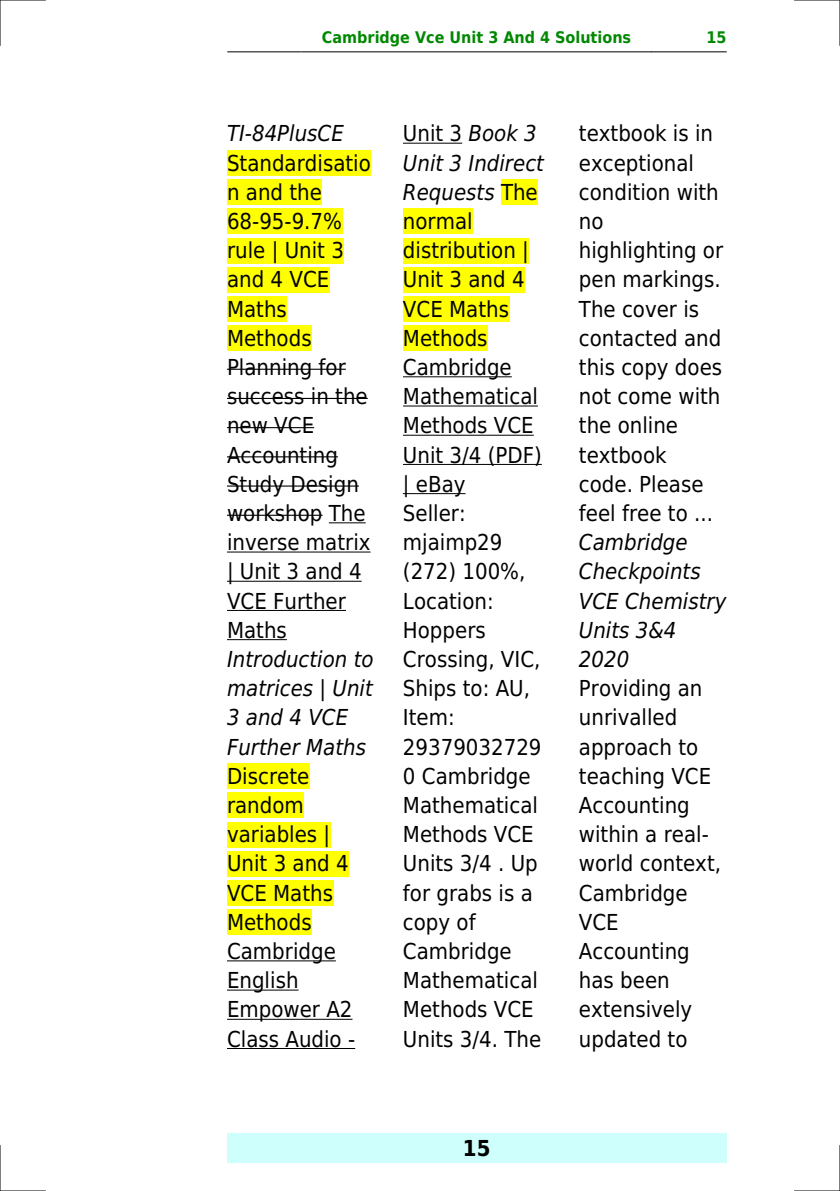
<style>
.page{position:relative;width:840px;height:1191px;background:#fff}
.page>*{position:absolute;margin:0;border:0;box-sizing:border-box;transform-origin:0 0}
.t1{font:22px/29.2px "DejaVu Sans Condensed";color:#000}
.t2{font:italic 22px/29.2px "DejaVu Sans Condensed";color:#000}
.t3{font:700 22px "DejaVu Sans Condensed";color:#000}
.t4{font:700 16px "DejaVu Sans Condensed";color:#080}
.s1{font-style:italic}
</style>
<div class="page">
<hr style="left:227px;top:51px;width:74px;height:1px;background:#000">
<hr style="left:302px;top:51px;width:348px;height:1px;background:#000">
<hr style="left:651px;top:51px;width:74px;height:1px;background:#000">
<div style="left:227px;top:1133px;width:499px;height:29px;background:#cffffc"></div>
<div style="left:227px;top:150px;width:143px;height:26px;background:#ff0"></div>
<div style="left:227px;top:179px;width:95px;height:26px;background:#ff0"></div>
<div style="left:227px;top:208px;width:115px;height:26px;background:#ff0"></div>
<div style="left:227px;top:238px;width:117px;height:25px;background:#ff0"></div>
<div style="left:227px;top:267px;width:102px;height:25px;background:#ff0"></div>
<div style="left:227px;top:296px;width:60px;height:26px;background:#ff0"></div>
<div style="left:227px;top:325px;width:84px;height:26px;background:#ff0"></div>
<hr style="left:227px;top:369px;width:118px;height:1px;background:#000">
<hr style="left:227px;top:398px;width:140px;height:1px;background:#000">
<hr style="left:227px;top:427px;width:87px;height:1px;background:#000">
<hr style="left:227px;top:456px;width:111px;height:1px;background:#000">
<hr style="left:227px;top:485px;width:132px;height:1px;background:#000">
<hr style="left:227px;top:515px;width:95px;height:1px;background:#000">
<hr style="left:328px;top:522px;width:37px;height:1px;background:#000">
<hr style="left:227px;top:551px;width:143px;height:1px;background:#000">
<hr style="left:227px;top:581px;width:134px;height:1px;background:#000">
<hr style="left:227px;top:610px;width:119px;height:1px;background:#000">
<hr style="left:227px;top:639px;width:60px;height:1px;background:#000">
<div style="left:227px;top:763px;width:82px;height:26px;background:#ff0"></div>
<div style="left:227px;top:792px;width:77px;height:26px;background:#ff0"></div>
<div style="left:227px;top:821px;width:103px;height:26px;background:#ff0"></div>
<div style="left:227px;top:851px;width:121px;height:25px;background:#ff0"></div>
<div style="left:227px;top:880px;width:106px;height:25px;background:#ff0"></div>
<div style="left:227px;top:909px;width:84px;height:26px;background:#ff0"></div>
<hr style="left:227px;top:960px;width:108px;height:1px;background:#000">
<hr style="left:227px;top:989px;width:71px;height:1px;background:#000">
<hr style="left:227px;top:1018px;width:125px;height:1px;background:#000">
<hr style="left:227px;top:1048px;width:128px;height:1px;background:#000">
<hr style="left:403px;top:143px;width:59px;height:1px;background:#000">
<div style="left:500px;top:179px;width:37px;height:26px;background:#ff0"></div>
<div style="left:403px;top:208px;width:69px;height:26px;background:#ff0"></div>
<div style="left:403px;top:238px;width:125px;height:25px;background:#ff0"></div>
<div style="left:403px;top:267px;width:121px;height:25px;background:#ff0"></div>
<div style="left:403px;top:296px;width:105px;height:26px;background:#ff0"></div>
<div style="left:403px;top:325px;width:84px;height:26px;background:#ff0"></div>
<hr style="left:403px;top:376px;width:108px;height:1px;background:#000">
<hr style="left:403px;top:405px;width:134px;height:1px;background:#000">
<hr style="left:403px;top:435px;width:130px;height:1px;background:#000">
<hr style="left:403px;top:464px;width:138px;height:1px;background:#000">
<hr style="left:403px;top:493px;width:62px;height:1px;background:#000">
<hr style="left:0;top:0;width:45px;height:1px;background:#000">
<hr style="left:794px;top:0;width:45px;height:1px;background:#000">
<hr style="left:0;top:1190px;width:45px;height:1px;background:#000">
<hr style="left:794px;top:1190px;width:45px;height:1px;background:#000">
<hr style="left:0;top:0;width:1px;height:45px;background:#000">
<hr style="left:0;top:1145px;width:1px;height:46px;background:#000">
<hr style="left:839px;top:0;width:1px;height:45px;background:#000">
<hr style="left:839px;top:1145px;width:1px;height:46px;background:#000">
<p class="t4" style="left:322px;top:29px;width:310px">Cambridge Vce Unit 3 And 4 Solutions</p>
<p class="t4" style="left:706px;top:29px;width:22px">15</p>
<p class="t2" style="left:227px;top:119px;width:118px">TI-84PlusCE</p>
<p class="t1" style="left:227px;top:148px;width:145px">Standardisatio n and the<br>68-95-9.7% rule | Unit 3 and 4 VCE<br>Maths<br>Methods<br>Planning for success in the new VCE<br>Accounting<br>Study Design workshop The inverse matrix | Unit 3 and 4<br>VCE Further<br>Maths</p>
<p class="t2" style="left:227px;top:645px;width:148px">Introduction to matrices | Unit<br>3 and 4 VCE<br>Further Maths</p>
<p class="t1" style="left:227px;top:761px;width:130px">Discrete random variables |<br>Unit 3 and 4<br>VCE Maths<br>Methods<br>Cambridge<br>English<br>Empower A2<br>Class Audio -</p>
<p class="t1" style="left:403px;top:119px;width:142px">Unit 3 <span class="s1">Book 3<br>Unit 3 Indirect<br>Requests</span> The normal distribution |<br>Unit 3 and 4<br>VCE Maths<br>Methods<br>Cambridge<br>Mathematical<br>Methods VCE<br>Unit 3/4 (PDF) | eBay<br>Seller: mjaimp29 (272) 100%,<br>Location:<br>Hoppers<br>Crossing, VIC,<br>Ships to: AU,<br>Item:<br>29379032729<br>0 Cambridge<br>Mathematical<br>Methods VCE<br>Units 3/4 . Up for grabs is a copy of<br>Cambridge<br>Mathematical<br>Methods VCE<br>Units 3/4. The</p>
<p class="t1" style="left:578px;top:119px;width:146px">textbook is in exceptional condition with no highlighting or pen markings.<br>The cover is contacted and this copy does not come with the online textbook code. Please feel free to ...</p>
<p class="t2" style="left:578px;top:528px;width:149px">Cambridge<br>Checkpoints<br>VCE Chemistry<br>Units 3&amp;4<br>2020</p>
<p class="t1" style="left:578px;top:674px;width:144px">Providing an unrivalled approach to teaching VCE<br>Accounting within a real&shy;world context,<br>Cambridge<br>VCE<br>Accounting has been extensively updated to</p>
<p class="t3" style="left:462px;top:1135px;width:29px">15</p>
</div>
